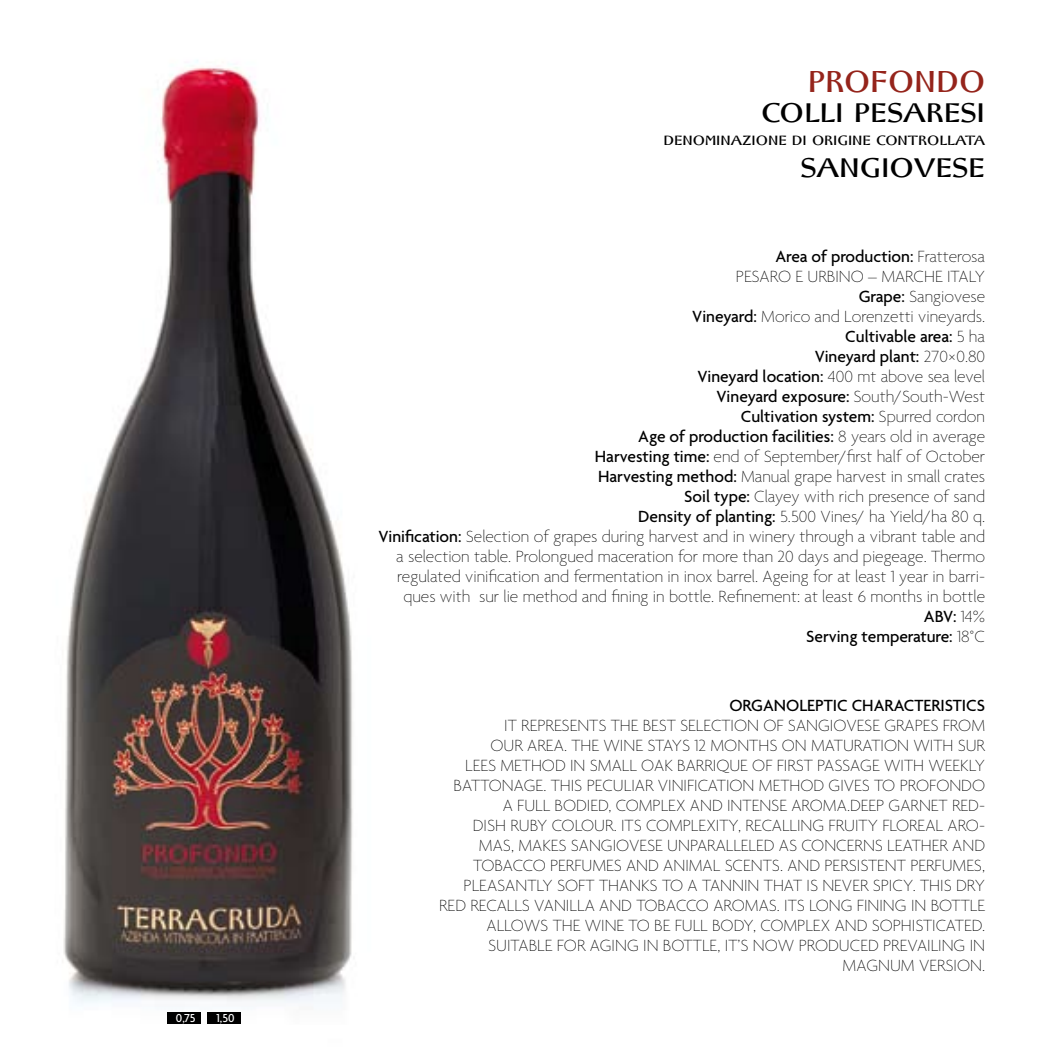
<style>
.page{position:relative;width:1056px;height:1063px;background:#fff}
.page>*{position:absolute;margin:0;border:0;box-sizing:border-box;transform-origin:0 0}
.t1{font:30px "Ghiberti";color:#000}
.t2{font:30px "Ghiberti";color:#95241b}
.t3{font:100 17.5px/20px "Agenda";color:#000;text-align:right}
.t4{font:500 17.5px "Agenda";color:#000}
.t5{font:15px "Ghiberti";color:#000}
.t6{font:500 12.5px "Agenda";color:#fff}
.s1{font-weight:500}
</style>
<div class="page">
<img style="left:63px;top:60px;width:290px;height:964px">
<div style="left:167px;top:1012px;width:34px;height:11px;background:#000"></div>
<div style="left:207px;top:1012px;width:34px;height:11px;background:#000"></div>
<p class="t6" style="left:176px;top:1010px;width:21px">0,75</p>
<p class="t6" style="left:217px;top:1010px;width:20px">1,50</p>
<h1 class="t2" style="left:808px;top:64px;width:179px">PROFONDO</h1>
<h1 class="t1" style="left:761px;top:94px;width:225px">colli pesaresi</h1>
<p class="t5" style="left:663px;top:131px;width:323px">denominazione di origine controllata</p>
<h1 class="t1" style="left:800px;top:149px;width:186px">sangiovese</h1>
<p class="t3" style="left:378px;top:247px;width:608px"><span class="s1">Area of production:</span> FRATTEROSA<br>PESARO E URBINO – MARCHE ITALY<br><span class="s1">Grape:</span> SANGIOVESE<br><span class="s1">Vineyard:</span> MORICO AND LORENZETTI VINEYARDS.<br><span class="s1">Cultivable area:</span> 5 HA<br><span class="s1">Vineyard plant:</span> 270×0.80<br><span class="s1">Vineyard location:</span> 400 MT ABOVE SEA LEVEL<br><span class="s1">Vineyard exposure:</span> SOUTH/SOUTH-WEST<br><span class="s1">Cultivation system:</span> SPURRED CORDON<br><span class="s1">Age of production facilities:</span> 8 YEARS OLD IN AVERAGE<br><span class="s1">Harvesting time:</span> END OF SEPTEMBER/FIRST HALF OF OCTOBER<br><span class="s1">Harvesting method:</span> MANUAL GRAPE HARVEST IN SMALL CRATES<br><span class="s1">Soil type:</span> CLAYEY WITH RICH PRESENCE OF SAND<br><span class="s1">Density of planting:</span> 5.500 VINES/ HA YIELD/HA 80 Q.<br><span class="s1">Vinification:</span> SELECTION OF GRAPES DURING HARVEST AND IN WINERY THROUGH A VIBRANT TABLE AND A SELECTION TABLE. PROLONGUED MACERATION FOR MORE THAN 20 DAYS AND PIEGEAGE. THERMO REGULATED VINIFICATION AND FERMENTATION IN INOX BARREL. AGEING FOR AT LEAST 1 YEAR IN BARRI-QUES WITH SUR LIE METHOD AND FINING IN BOTTLE. REFINEMENT: AT LEAST 6 MONTHS IN BOTTLE <span class="s1">ABV:</span> 14%<br><span class="s1">Serving temperature:</span> 18°C</p>
<p class="t4" style="left:729px;top:695px;width:257px">Organoleptic characteristics</p>
<p class="t3" style="left:504px;top:715px;width:217px">IT REPRESENTS THE BEST SELECTIO</p>
<p class="t3" style="left:747px;top:715px;width:82px">N OF SANGIOV</p>
<p class="t3" style="left:857px;top:715px;width:38px">ESE GRAP</p>
<p class="t3" style="left:923px;top:715px;width:31px">ES FROM</p>
<p class="t3" style="left:490px;top:735px;width:12px">OUR</p>
<p class="t3" style="left:527px;top:735px;width:295px">AREA. THE WI NE STAYS 12 MONTHS ON MATURATIO</p>
<p class="t3" style="left:897px;top:735px;width:71px">N WIT H SUR</p>
<p class="t3" style="left:465px;top:755px;width:135px">LEES METHOD IN SMALL</p>
<p class="t3" style="left:641px;top:755px;width:12px">OAK</p>
<p class="t3" style="left:677px;top:755px;width:9px">BARRI</p>
<p class="t3" style="left:716px;top:755px;width:69px">QUE OF FIRST</p>
<p class="t3" style="left:817px;top:755px;width:10px">PASSAG</p>
<p class="t3" style="left:872px;top:755px;width:115px">E WITH WEEKLY</p>
<p class="t3" style="left:454px;top:775px;width:11px">BATTO</p>
<p class="t3" style="left:502px;top:775px;width:111px">NAGE. THIS PECULIAR</p>
<p class="t3" style="left:658px;top:775px;width:34px">VINIFICATIO</p>
<p class="t3" style="left:743px;top:775px;width:177px">N METHOD GIVES TO PROFO</p>
<p class="t3" style="left:949px;top:775px;width:24px">NDO</p>
<p class="t3" style="left:503px;top:795px;width:24px">A FULL</p>
<p class="t3" style="left:555px;top:795px;width:10px">BODI</p>
<p class="t3" style="left:590px;top:795px;width:37px">ED, COMPL</p>
<p class="t3" style="left:668px;top:795px;width:136px">EX AND INTENSE AROMA</p>
<p class="t3" style="left:847px;top:795px;width:140px">.DEEP GARNET RED-</p>
<p class="t3" style="left:473px;top:815px;width:91px">DISH RUBY COLOUR</p>
<p class="t3" style="left:614px;top:815px;width:44px">. ITS COMPL</p>
<p class="t3" style="left:698px;top:815px;width:72px">EXITY, RECALLI</p>
<p class="t3" style="left:801px;top:815px;width:37px">NG FRUIT</p>
<p class="t3" style="left:868px;top:815px;width:25px">Y FLOR</p>
<p class="t3" style="left:918px;top:815px;width:69px">EALARO-</p>
<p class="t3" style="left:479px;top:835px;width:12px">MAS</p>
<p class="t3" style="left:511px;top:835px;width:19px">, MAK</p>
<p class="t3" style="left:551px;top:835px;width:61px">ES SANGIOV</p>
<p class="t3" style="left:640px;top:835px;width:60px">ESE UNPARALL</p>
<p class="t3" style="left:741px;top:835px;width:244px">ELED AS CONCERNS LEATHER AND</p>
<p class="t3" style="left:473px;top:855px;width:12px">TOBACCO</p>
<p class="t3" style="left:550px;top:855px;width:27px">PERFUM</p>
<p class="t3" style="left:606px;top:855px;width:89px">ES AND ANIMAL</p>
<p class="t3" style="left:725px;top:855px;width:124px">SCENTS. AND PERSIST</p>
<p class="t3" style="left:877px;top:855px;width:60px">ENT PERFUM</p>
<p class="t3" style="left:966px;top:855px;width:20px">ES,</p>
<p class="t3" style="left:464px;top:875px;width:104px">PLEASANTLY SOFT</p>
<p class="t3" style="left:599px;top:875px;width:282px">THANKS TO A TANNIN THAT IS NEVER SPIC</p>
<p class="t3" style="left:903px;top:875px;width:84px">Y. THIS DRY</p>
<p class="t3" style="left:439px;top:895px;width:57px">RED RECALLS</p>
<p class="t3" style="left:534px;top:895px;width:40px">VANILLA</p>
<p class="t3" style="left:599px;top:895px;width:49px">AND TOBACCO</p>
<p class="t3" style="left:713px;top:895px;width:12px">AROMAS</p>
<p class="t3" style="left:777px;top:895px;width:164px">. ITS LONG FINING IN BOTTL</p>
<p class="t3" style="left:977px;top:895px;width:9px">E</p>
<p class="t3" style="left:487px;top:915px;width:12px">ALLOWS</p>
<p class="t3" style="left:553px;top:915px;width:131px">THE WINE TO BE FULL</p>
<p class="t3" style="left:712px;top:915px;width:60px">BODY, COMPL</p>
<p class="t3" style="left:813px;top:915px;width:108px">EX AND SOPHISTICAT</p>
<p class="t3" style="left:964px;top:915px;width:23px">ED.</p>
<p class="t3" style="left:488px;top:935px;width:17px">SUITABL</p>
<p class="t3" style="left:545px;top:935px;width:23px">E FOR</p>
<p class="t3" style="left:590px;top:935px;width:84px">AGING IN BOTTL</p>
<p class="t3" style="left:710px;top:935px;width:100px">E, IT’S NOW PRODUC</p>
<p class="t3" style="left:860px;top:935px;width:55px">ED PREVAILI</p>
<p class="t3" style="left:843px;top:935px;width:144px;text-align:left;text-indent:99px">NG IN<br>MAGNUM VERSIO</p>
<p class="t3" style="left:970px;top:955px;width:16px">N.</p>
</div>
